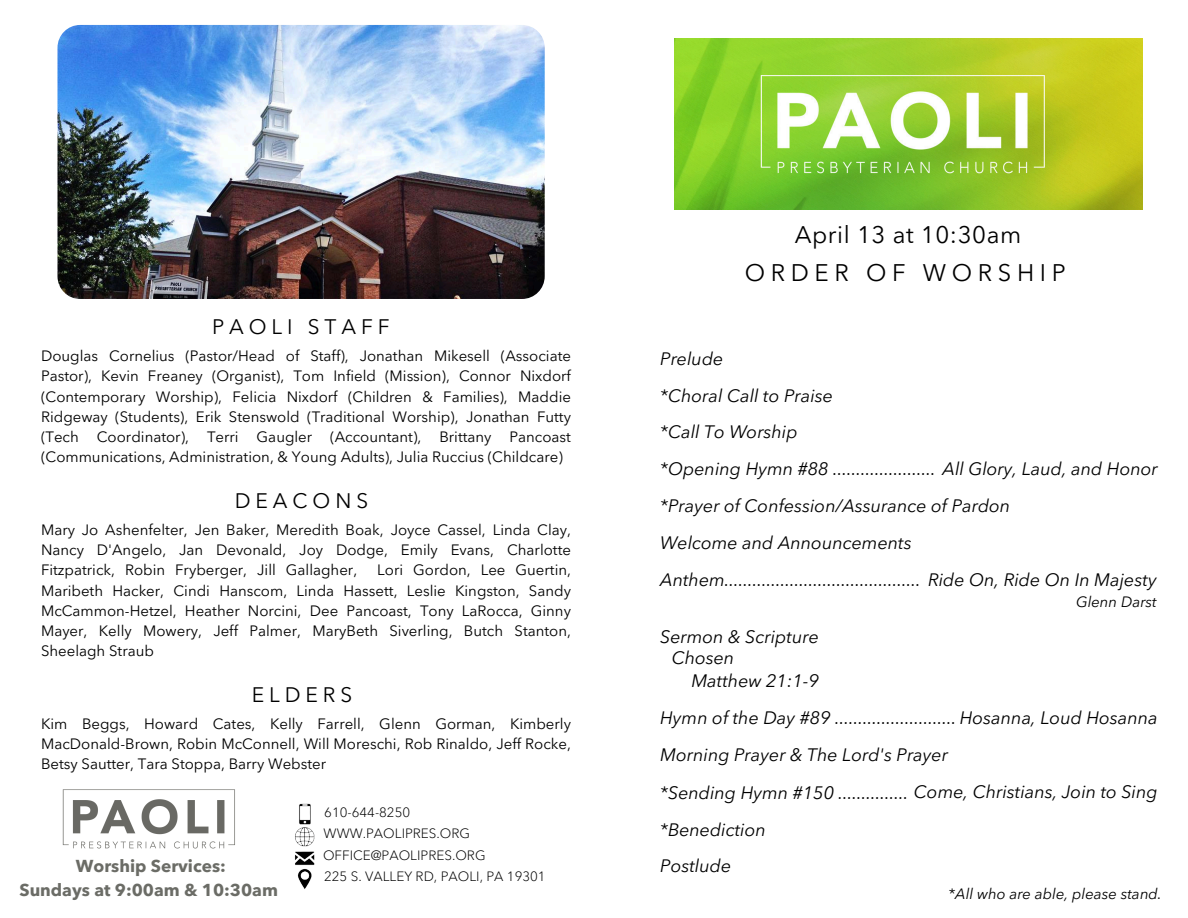
<style>
.page{position:relative;width:1188px;height:918px;background:#fff}
.page>*{position:absolute;margin:0;border:0;box-sizing:border-box;transform-origin:0 0}
.t1{font:24px "Avenir Next LT Pro";letter-spacing:.025em;color:#000}
.t2{font:24px "Avenir Next LT Pro";letter-spacing:.235em;color:#000}
.t3{font:21px "Avenir Next LT Pro";letter-spacing:.235em;color:#000}
.t4{font:italic 18px "Avenir Next LT Pro";color:#000}
.t5{font:700 17.25px/24px "Avenir Next LT Pro";color:#6b6c66;text-align:center}
.t6{font:15px/20.2px "Avenir Next LT Pro";color:#000;text-align:justify}
.t7{font:italic 15px "Avenir Next LT Pro";color:#000}
.t8{font:300 13.5px "Avenir Next LT Pro";color:#000}
</style>
<div class="page">
<img style="left:57px;top:25px;width:488px;height:274px;border-radius:23px">
<img style="left:62px;top:789px;width:173px;height:60px">
<img style="left:295px;top:803px;width:20px;height:86px">
<img style="left:674px;top:39px;width:468px;height:171px">
<h5 class="t3" style="left:212px;top:314px;width:179px">PAOLI STAFF</h5>
<h5 class="t6" style="left:41px;top:346px;width:531px">Douglas Cornelius (Pastor/Head of Staff), Jonathan Mikesell (Associate Pastor), Kevin Freaney (Organist), Tom Infield (Mission), Connor Nixdorf (Contemporary Worship), Felicia Nixdorf (Children &amp; Families), Maddie Ridgeway (Students), Erik Stenswold (Traditional Worship), Jonathan Futty (Tech Coordinator), Terri Gaugler (Accountant), Brittany Pancoast (Communications, Administration, &amp; Young Adults), Julia Ruccius (Childcare)</h5>
<h5 class="t3" style="left:235px;top:488px;width:135px">DEACONS</h5>
<h5 class="t6" style="left:41px;top:519px;width:531px">Mary Jo Ashenfelter, Jen Baker, Meredith Boak, Joyce Cassel, Linda Clay, Nancy D'Angelo, Jan Devonald, Joy Dodge, Emily Evans, Charlotte Fitzpatrick, Robin Fryberger, Jill Gallagher,</h5>
<h5 class="t6" style="left:41px;top:560px;width:531px;text-indent:336px">Lori Gordon, Lee Guertin, Maribeth Hacker, Cindi Hanscom, Linda Hassett, Leslie Kingston, Sandy McCammon-Hetzel, Heather Norcini, Dee Pancoast, Tony LaRocca, Ginny Mayer, Kelly Mowery, Jeff Palmer, MaryBeth Siverling, Butch Stanton, Sheelagh Straub</h5>
<h5 class="t3" style="left:252px;top:682px;width:102px">ELDERS</h5>
<h5 class="t6" style="left:41px;top:713px;width:531px">Kim Beggs, Howard Cates, Kelly Farrell, Glenn Gorman, Kimberly MacDonald-Brown, Robin McConnell, Will Moreschi, Rob Rinaldo, Jeff Rocke, Betsy Sautter, Tara Stoppa, Barry Webster</h5>
<h5 class="t5" style="left:20px;top:853px;width:260px">Worship Services:<br>Sundays at 9:00am &amp; 10:30am</h5>
<h5 class="t8" style="left:324px;top:804px;width:87px">610-644-8250</h5>
<h5 class="t8" style="left:323px;top:847px;width:164px">OFFICE@PAOLIPRES.ORG</h5>
<h3 class="t8" style="left:324px;top:825px;width:148px">WWW.PAOLIPRES.ORG</h3>
<h5 class="t8" style="left:324px;top:868px;width:223px">225 S. VALLEY RD, PAOLI, PA 19301</h5>
<h5 class="t1" style="left:795px;top:220px;width:228px">April 13 at 10:30am</h5>
<h5 class="t2" style="left:745px;top:258px;width:322px">ORDER OF WORSHIP</h5>
<p class="t4" style="left:660px;top:348px;width:65px">Prelude</p>
<p class="t4" style="left:660px;top:384px;width:174px">*Choral Call to Praise</p>
<h6 class="t4" style="left:660px;top:421px;width:139px">*Call To Worship</h6>
<h6 class="t4" style="left:660px;top:458px;width:499px">*Opening Hymn #88 ...................... All Glory, Laud, and Honor</h6>
<p class="t4" style="left:660px;top:495px;width:352px">*Prayer of Confession/Assurance of Pardon</p>
<h2 class="t4" style="left:660px;top:531px;width:253px">Welcome and Announcements</h2>
<h1 class="t4" style="left:660px;top:569px;width:498px">Anthem.......................................... Ride On, Ride On In Majesty</h1>
<h5 class="t7" style="left:1076px;top:593px;width:82px">Glenn Darst</h5>
<h5 class="t4" style="left:660px;top:626px;width:160px">Sermon &amp; Scripture</h5>
<h5 class="t4" style="left:672px;top:647px;width:64px">Chosen</h5>
<h5 class="t4" style="left:691px;top:670px;width:129px">Matthew 21:1-9</h5>
<p class="t4" style="left:660px;top:707px;width:499px">Hymn of the Day #89 .......................... Hosanna, Loud Hosanna</p>
<h5 class="t4" style="left:660px;top:744px;width:289px">Morning Prayer &amp; The Lord's Prayer</h5>
<p class="t4" style="left:660px;top:781px;width:499px">*Sending Hymn #150 ............... Come, Christians, Join to Sing</p>
<h3 class="t4" style="left:660px;top:818px;width:107px">*Benediction</h3>
<p class="t4" style="left:660px;top:855px;width:72px">Postlude</p>
<h6 class="t7" style="left:949px;top:884px;width:215px">*All who are able, please stand.</h6>
</div>
